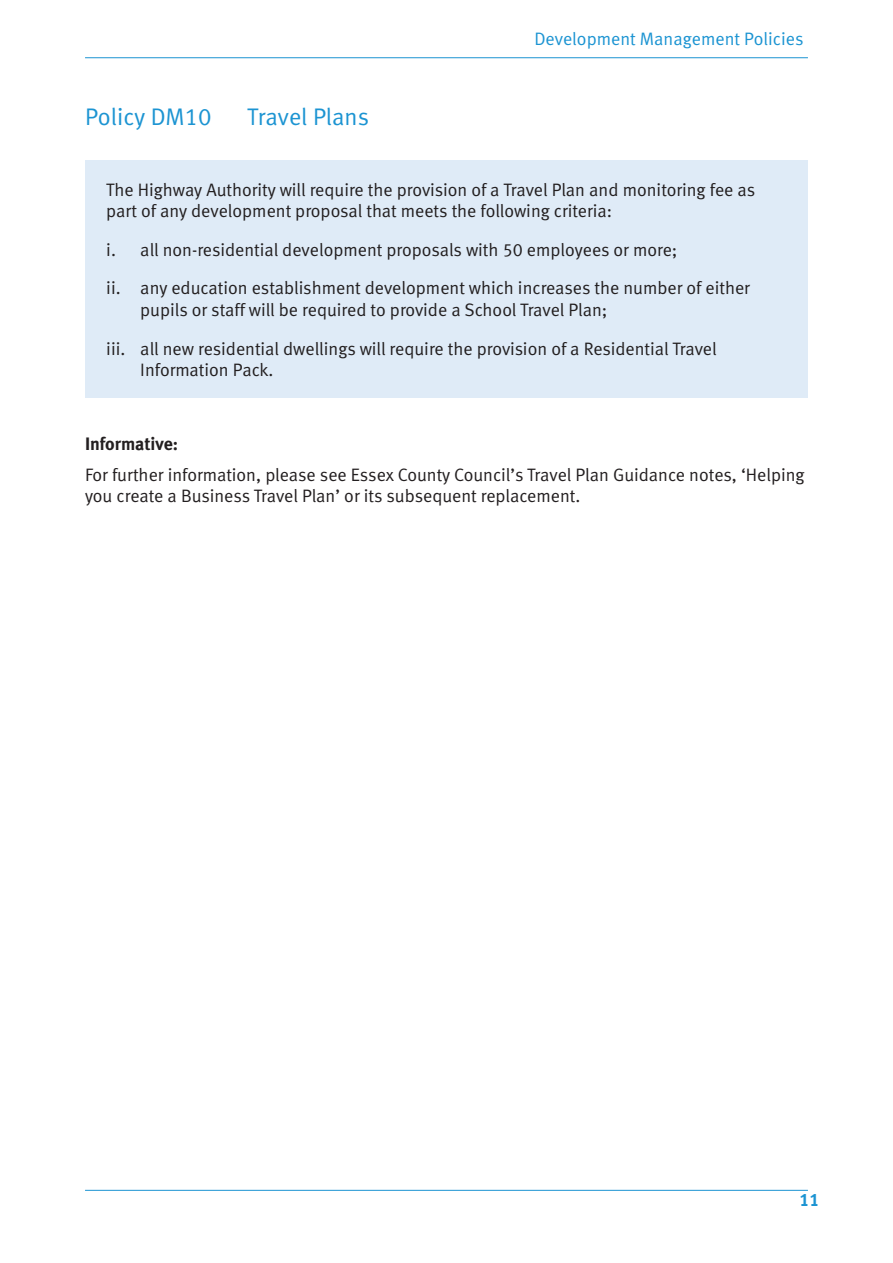
<style>
.page{position:relative;width:893px;height:1263px;background:#fff}
.page>*{position:absolute;margin:0;border:0;box-sizing:border-box;transform-origin:0 0}
.t1{font:24px "Meta Normal LF";color:#1c94d2}
.Table_tabs{font:18px/21.6px "Meta Normal LF";color:#231f20}
.Body{font:18px/21.6px "Meta Normal LF";color:#231f20}
.Table_body{font:18px/21.6px "Meta Normal LF";color:#231f20}
.t2{font:18px "Meta Normal LF";color:#1c94d2}
.Sub_Header{font:18px "Meta Bold LF";color:#231f20}
.t3{font:18px "Meta Bold LF";color:#1c94d2}
</style>
<div class="page">
<hr style="left:85px;top:57px;width:723px;height:1px;background:#1c94d2">
<hr style="left:85px;top:1190px;width:723px;height:1px;background:#1c94d2">
<div style="left:85px;top:160px;width:723px;height:238px;background:#dfebf7"></div>
<p class="t1" style="left:85px;top:103px;width:128px">Policy DM10</p>
<p class="t1" style="left:247px;top:103px;width:123px">Travel Plans</p>
<p class="t2" style="left:534px;top:29px;width:271px">Development Management Policies</p>
<p class="Table_body" style="left:106px;top:178px;width:650px">The Highway Authority will require the provision of a Travel Plan and monitoring fee as part of any development proposal that meets the following criteria:</p>
<p class="Table_tabs" style="left:106px;top:239px;width:573px">i. all non-residential development proposals with 50 employees or more;</p>
<p class="Table_tabs" style="left:140px;top:277px;width:611px;text-indent:-34px">ii. any education establishment development which increases the number of either pupils or staff will be required to provide a School Travel Plan;</p>
<p class="Table_tabs" style="left:140px;top:337px;width:578px;text-indent:-34px">iii. all new residential dwellings will require the provision of a Residential Travel<br>Information Pack.</p>
<p class="Sub_Header" style="left:85px;top:433px;width:95px">Informative:</p>
<p class="Body" style="left:85px;top:463px;width:721px">For further information, please see Essex County Council’s Travel Plan Guidance notes, ‘Helping you create a Business Travel Plan’ or its subsequent replacement.</p>
<p class="t3" style="left:799px;top:1189px;width:22px">11</p>
</div>
